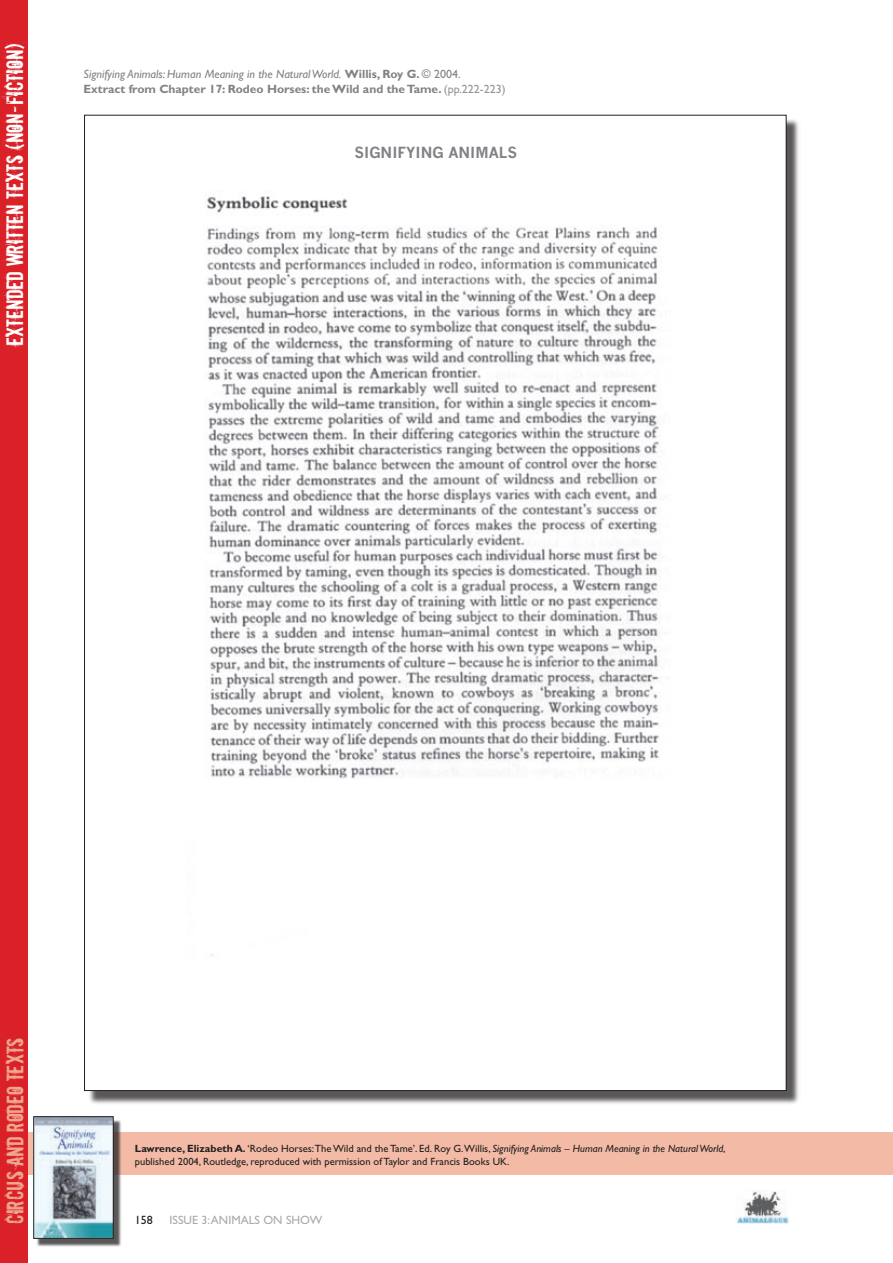
<style>
.page{position:relative;width:893px;height:1263px;background:#fff}
.page>*{position:absolute;margin:0;border:0;box-sizing:border-box;transform-origin:0 0}
.t1{font:22.5px "Downcome";color:#fff}
.t2{font:22.5px "Downcome";color:#eea78e}
.t3{font:700 15px "News Gothic";color:#808285}
.t4{font:700 12px/14.4px "Gill Sans";color:#808285}
.t5{font:12px "Gill Sans";color:#a8a9ad}
.t6{font:12px "Gill Sans";color:#231f20}
.t7{font:10.5px/12.6px "Gill Sans";color:#231f20}
.s1{font-weight:400;font-style:italic}
.s2{font-weight:400}
.s3{font-weight:400;color:#939598}
.s4{font-weight:700}
.s5{font-style:italic}
</style>
<div class="page">
<div style="left:1px;top:1132px;width:892px;height:43px;background:#f3bba6"></div>
<div style="left:87px;top:118px;width:714px;height:987px;background:#231f20;opacity:.75"></div>
<div style="left:85px;top:115px;width:701px;height:975px;background:#fff"></div>
<img style="left:207px;top:196px;width:455px;height:760px">
<div style="left:35px;top:1118px;width:87px;height:129px;background:#231f20;opacity:.75"></div>
<img style="left:35px;top:1118px;width:77px;height:119px">
<div style="left:33px;top:1116px;width:81px;height:123px;border:1px solid #231f20"></div>
<div style="left:0;top:0;width:28px;height:1263px;background:#da2128"></div>
<img style="left:736px;top:1190px;width:54px;height:33px">
<h1 class="t1" style="left:-1px;top:346px;width:308px;rotate:-90deg">extended written textS (non-fiction)</h1>
<p class="t4" style="left:84px;top:67px;width:424px"><span class="s1">Signifying Animals: Human Meaning in the Natural World.</span> Willis, Roy G. <span class="s2">© 2004.<br></span>Extract from Chapter 17: Rodeo Horses: the Wild and the Tame. <span class="s3">(pp.222-223)</span></p>
<h2 class="t3" style="left:354px;top:143px;width:164px">SIGNIFYING ANIMALS</h2>
<h1 class="t2" style="left:0;top:1224px;width:190px;rotate:-90deg">circus and rodeo texts</h1>
<p class="t7" style="left:135px;top:1143px;width:592px"><span class="s4">Lawrence, Elizabeth A.</span> ‘Rodeo Horses:The Wild and the Tame’. Ed. Roy G.Willis, <span class="s5">Signifying Animals – Human Meaning in the Natural World</span>, published 2004, Routledge, reproduced with permission of Taylor and Francis Books UK.</p>
<p class="t6" style="left:135px;top:1213px;width:19px">158</p>
<p class="t5" style="left:170px;top:1213px;width:154px">ISSUE 3: ANIMALS ON SHOW</p>
</div>
